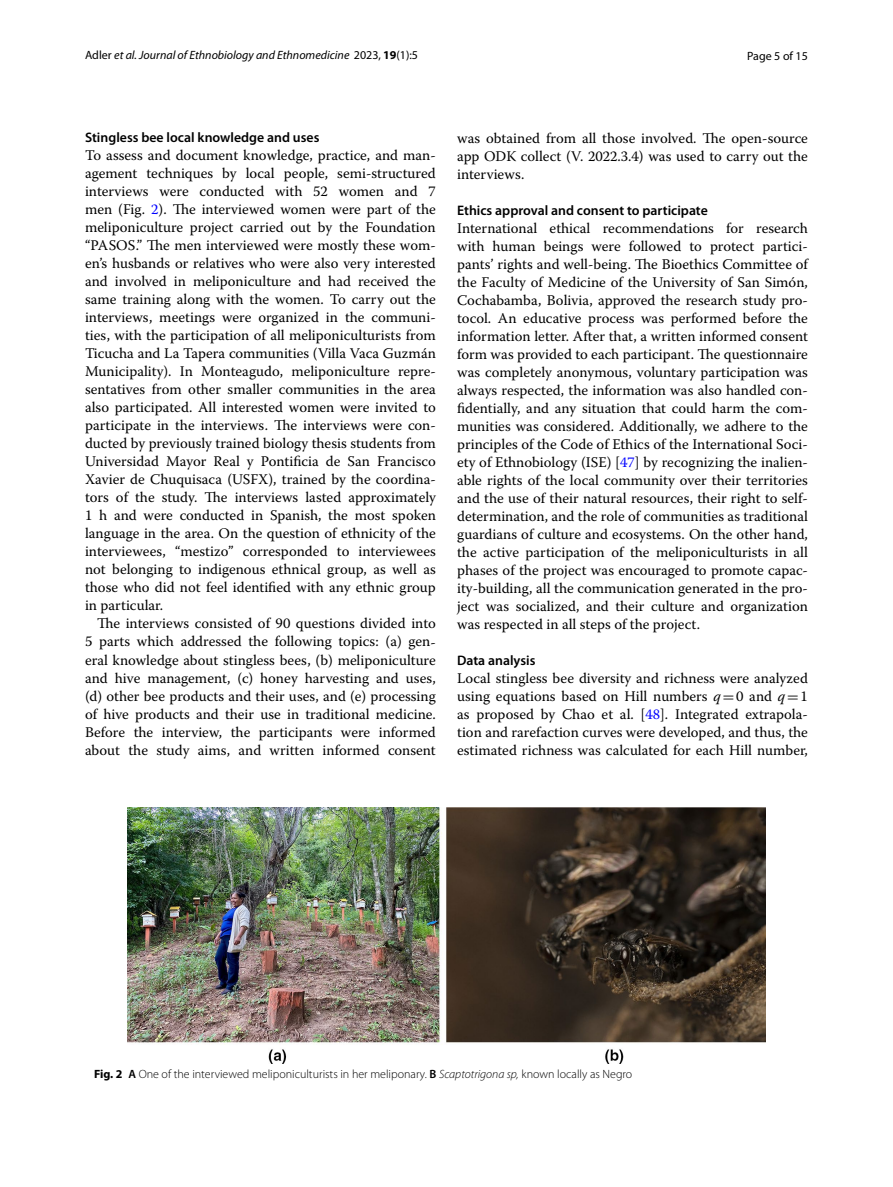
<style>
.page{position:relative;width:893px;height:1187px;background:#fff}
.page>*{position:absolute;margin:0;border:0;box-sizing:border-box;transform-origin:0 0}
.t1{font:14.7px/18px "Warnock Pro";color:#000;text-align:justify}
.t2{font:600 13.8px "Myriad Pro";color:#000}
.t3{font:300 12px "Myriad Pro";color:#000}
.t4{font:italic 12px "Myriad Pro";color:#000}
.t5{font:12px "Myriad Pro";color:#000}
.s1{font-style:normal}
.s2{font-weight:700;font-style:normal}
.s3{color:#00f}
.s4{font-style:italic}
.s5{font-family:"MTSY"}
.s6{font-weight:700}
.s7{font-weight:600}
</style>
<div class="page">
<img style="left:127px;top:807px;width:638px;height:255px">
<p class="t4" style="left:85px;top:48px;width:335px"><span class="s1">Adler</span> et al. Journal of Ethnobiology and Ethnomedicine <span class="s1">2023,</span> <span class="s2">19</span><span class="s1">(1):5</span></p>
<p class="t5" style="left:747px;top:48px;width:62px">Page 5 of 15</p>
<p class="t2" style="left:85px;top:129px;width:236px">Stingless bee local knowledge and uses</p>
<p class="t1" style="left:85px;top:146px;width:352px">To assess and document knowledge, practice, and man&shy;agement techniques by local people, semi-structured interviews were conducted with 52 women and 7 men (Fig. <span class="s3">2</span>). The interviewed women were part of the meliponiculture project carried out by the Foundation “PASOS.” The men interviewed were mostly these wom&shy;en’s husbands or relatives who were also very interested and involved in meliponiculture and had received the same training along with the women. To carry out the interviews, meetings were organized in the communi&shy;ties, with the participation of all meliponiculturists from Ticucha and La Tapera communities (Villa Vaca Guzmán Municipality). In Monteagudo, meliponiculture repre&shy;sentatives from other smaller communities in the area also participated. All interested women were invited to participate in the interviews. The interviews were con&shy;ducted by previously trained biology thesis students from Universidad Mayor Real y Pontificia de San Francisco Xavier de Chuquisaca (USFX), trained by the coordina&shy;tors of the study. The interviews lasted approximately 1 h and were conducted in Spanish, the most spoken language in the area. On the question of ethnicity of the interviewees, “mestizo” corresponded to interviewees not belonging to indigenous ethnical group, as well as those who did not feel identified with any ethnic group in particular.</p>
<p class="t1" style="left:85px;top:614px;width:352px;text-indent:12px">The interviews consisted of 90 questions divided into 5 parts which addressed the following topics: (a) gen&shy;eral knowledge about stingless bees, (b) meliponiculture and hive management, (c) honey harvesting and uses, (d) other bee products and their uses, and (e) processing of hive products and their use in traditional medicine.<br>Before the interview, the participants were informed about the study aims, and written informed consent</p>
<p class="t1" style="left:457px;top:128px;width:352px">was obtained from all those involved. The open-source app ODK collect (V. 2022.3.4) was used to carry out the interviews.</p>
<p class="t2" style="left:457px;top:201px;width:252px">Ethics approval and consent to participate</p>
<p class="t1" style="left:457px;top:218px;width:352px">International ethical recommendations for research with human beings were followed to protect partici&shy;pants’ rights and well-being. The Bioethics Committee of the Faculty of Medicine of the University of San Simón, Cochabamba, Bolivia, approved the research study pro&shy;tocol. An educative process was performed before the information letter. After that, a written informed consent form was provided to each participant. The questionnaire was completely anonymous, voluntary participation was always respected, the information was also handled con&shy;fidentially, and any situation that could harm the com&shy;munities was considered. Additionally, we adhere to the principles of the Code of Ethics of the International Soci&shy;ety of Ethnobiology (ISE) [<span class="s3">47</span>] by recognizing the inalien&shy;able rights of the local community over their territories and the use of their natural resources, their right to self&shy;determination, and the role of communities as traditional guardians of culture and ecosystems. On the other hand, the active participation of the meliponiculturists in all phases of the project was encouraged to promote capac&shy;ity-building, all the communication generated in the pro&shy;ject was socialized, and their culture and organization was respected in all steps of the project.</p>
<p class="t2" style="left:457px;top:651px;width:80px">Data analysis</p>
<p class="t1" style="left:457px;top:668px;width:352px">Local stingless bee diversity and richness were analyzed using equations based on Hill numbers <span class="s4">q</span><span class="s5">=</span>0 and <span class="s4">q</span><span class="s5">=</span>1 as proposed by Chao et al. [<span class="s3">48</span>]. Integrated extrapola&shy;tion and rarefaction curves were developed, and thus, the estimated richness was calculated for each Hill number,</p>
<p class="t3" style="left:94px;top:1067px;width:540px"><span class="s6">Fig. 2</span> <span class="s7">A</span> One of the interviewed meliponiculturists in her meliponary. <span class="s7">B</span> <span class="s4">Scaptotrigona sp,</span> known locally as Negro</p>
</div>
